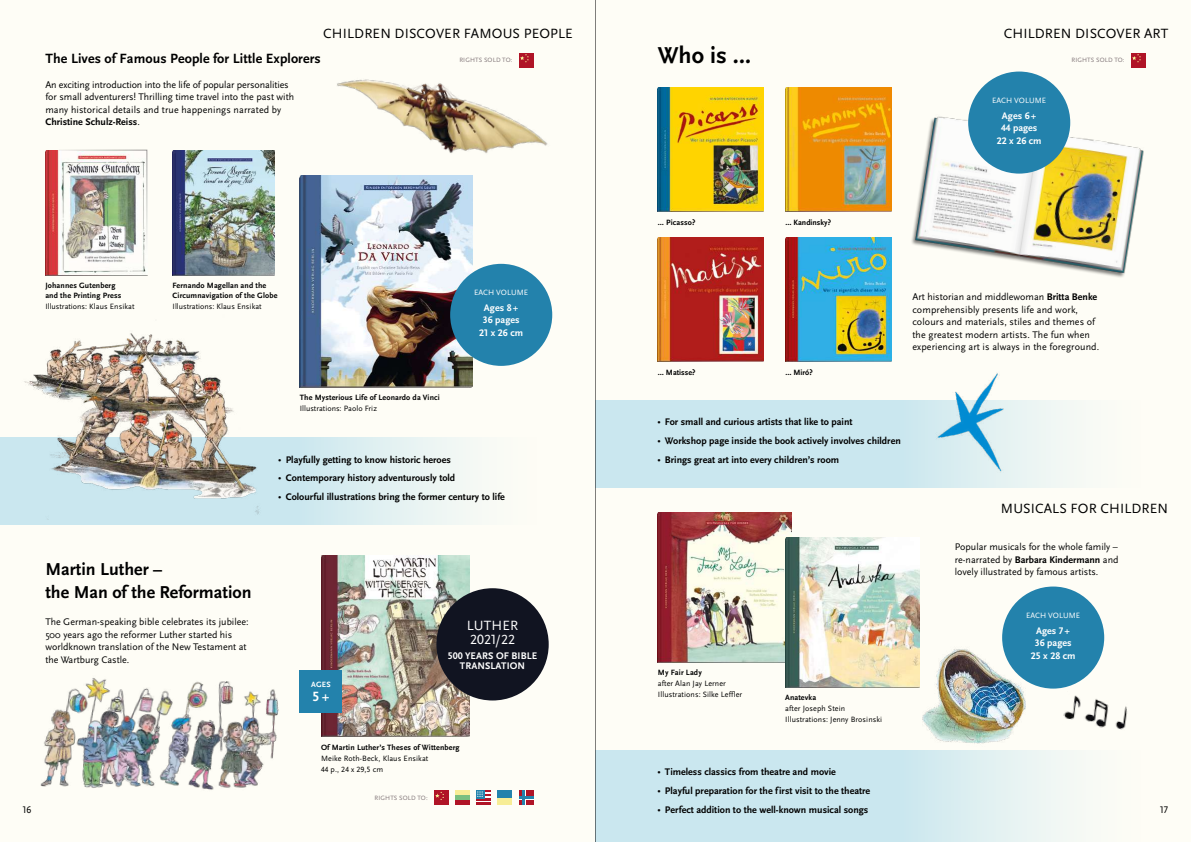
<style>
.page{position:relative;width:1191px;height:842px;background:#fefdf6}
.page>*{position:absolute;margin:0;border:0;box-sizing:border-box;transform-origin:0 0}
.t1{font:700 24px "Scala Sans Pro";color:#000}
.t2{font:700 18px/23px "Scala Sans Pro";color:#000}
.t3{font:14px "Scala Sans Pro";letter-spacing:.01em;color:#000}
.t4{font:700 14px "Scala Sans Pro";letter-spacing:.005em;color:#000}
.t5{font:14px/14px "Scala Sans Pro";letter-spacing:.01em;color:#fff}
.t6{font:700 14px "Scala Sans Pro";color:#fff}
.t7{font:10px/12.5px "Scala Sans Pro";color:#000}
.t8{font:700 10px "Scala Sans Pro";color:#000}
.t9{font:700 10px/12.5px "Scala Sans Pro";color:#fff;text-align:center}
.t10{font:700 8px/10.9px "Scala Sans Pro";letter-spacing:.015em;color:#000}
.t11{font:8px/11px "Scala Sans Pro";letter-spacing:.01em;color:#000}
.t12{font:8px "Scala Sans Pro";letter-spacing:.01em;color:#fff}
.t13{font:700 8px "Scala Sans Pro";color:#fff}
.t14{font:6.5px "Scala Sans Pro";letter-spacing:.015em;color:#827679}
.s1{font-weight:700}
.s2{font-size:7.5px}
</style>
<div class="page">
<div style="left:519px;top:790px;width:14px;height:15px;background:#b01427"></div>
<svg style="left:0;top:438px;width:466px;height:87px;background:#d9edf0"></svg>
<svg style="left:596px;top:400px;width:474px;height:88px;background:#cfe9ef"></svg>
<img style="left:45px;top:150px;width:101px;height:125px">
<img style="left:58px;top:150px;width:89px;height:118px">
<img style="left:173px;top:150px;width:101px;height:125px">
<img style="left:911px;top:101px;width:233px;height:177px">
<img style="left:658px;top:513px;width:134px;height:149px">
<img style="left:785px;top:537px;width:134px;height:150px">
<img style="left:1063px;top:695px;width:64px;height:35px">
<img style="left:910px;top:635px;width:151px;height:109px">
<img style="left:658px;top:88px;width:105px;height:124px">
<img style="left:785px;top:238px;width:106px;height:124px">
<img style="left:658px;top:238px;width:105px;height:124px">
<img style="left:321px;top:555px;width:148px;height:181px">
<img style="left:40px;top:678px;width:239px;height:112px">
<img style="left:18px;top:333px;width:252px;height:186px">
<img style="left:300px;top:175px;width:172px;height:213px">
<img style="left:337px;top:67px;width:211px;height:86px">
<div style="left:450px;top:264px;width:102px;height:102px;background:#2382ac;border-radius:50%"></div>
<div style="left:436px;top:588px;width:113px;height:112px;background:#111421;border-radius:50%"></div>
<div style="left:968px;top:72px;width:102px;height:102px;background:#2382ac;border-radius:50%"></div>
<img style="left:785px;top:88px;width:106px;height:124px">
<svg style="left:596px;top:750px;width:474px;height:92px;background:#d1eaef"></svg>
<div style="left:300px;top:670px;width:42px;height:43px;background:#2382ac"></div>
<div style="left:1002px;top:586px;width:102px;height:103px;background:#2382ac;border-radius:50%"></div>
<img style="left:922px;top:373px;width:101px;height:107px">
<div style="left:434px;top:790px;width:14px;height:15px;background:#b01427"></div>
<svg style="left:435px;top:791px;width:9px;height:9px"></svg>
<div style="left:498px;top:798px;width:14px;height:7px;background:#f7ed96"></div>
<div style="left:498px;top:790px;width:14px;height:8px;background:#2382ac"></div>
<hr style="left:476px;top:790px;width:15px;height:3px;background:#b01427">
<hr style="left:522px;top:790px;width:4px;height:15px;background:#fff">
<hr style="left:519px;top:796px;width:14px;height:4px;background:#fff">
<hr style="left:519px;top:796px;width:14px;height:3px;background:#2382ac">
<div style="left:455px;top:790px;width:14px;height:5px;background:#f7ed96"></div>
<div style="left:455px;top:795px;width:14px;height:5px;background:#7abf80"></div>
<div style="left:455px;top:800px;width:14px;height:5px;background:#b01427"></div>
<hr style="left:522px;top:790px;width:3px;height:15px;background:#2382ac">
<div style="left:476px;top:790px;width:8px;height:9px;background:#2382ac"></div>
<svg style="left:476px;top:791px;width:15px;height:14px"></svg>
<div style="left:519px;top:53px;width:14px;height:14px;background:#b01427"></div>
<svg style="left:520px;top:54px;width:9px;height:9px"></svg>
<div style="left:1131px;top:53px;width:14px;height:14px;background:#b01427"></div>
<svg style="left:1132px;top:54px;width:8px;height:9px"></svg>
<hr style="left:595px;top:0;width:1px;height:842px;background:#000">
<h3 class="t3" style="left:323px;top:25px;width:251px">CHILDREN DISCOVER FAMOUS PEOPLE</h3>
<h3 class="t3" style="left:1004px;top:25px;width:166px">CHILDREN DISCOVER ART</h3>
<h3 class="t4" style="left:45px;top:50px;width:277px">The Lives of Famous People for Little Explorers</h3>
<p class="t7" style="left:45px;top:78px;width:250px">An exciting introduction into the life of popular personalities for small adventurers! Thrilling time travel into the past with many historical details and true happenings narrated by <span class="s1">Christine Schulz-Reiss</span>.</p>
<h1 class="t1" style="left:658px;top:41px;width:95px">Who is …</h1>
<p class="t14" style="left:459px;top:57px;width:55px">RIGHTS SOLD TO:</p>
<p class="t14" style="left:1071px;top:57px;width:55px">RIGHTS SOLD TO:</p>
<p class="t12" style="left:992px;top:96px;width:56px">EACH VOLUME</p>
<p class="t9" style="left:996px;top:109px;width:46px">Ages 6+<br>44 pages<br>22 x 26 cm</p>
<p class="t10" style="left:45px;top:280px;width:77px">Johannes Gutenberg and the Printing Press</p>
<p class="t11" style="left:45px;top:301px;width:91px">Illustrations: Klaus Ensikat</p>
<p class="t10" style="left:173px;top:280px;width:106px">Fernando Magellan and the<br>Circumnavigation of the Globe</p>
<p class="t11" style="left:173px;top:301px;width:91px">Illustrations: Klaus Ensikat</p>
<p class="t10" style="left:300px;top:392px;width:141px">The Mysterious Life of Leonardo da Vinci</p>
<p class="t11" style="left:300px;top:403px;width:79px">Illustrations: Paolo Friz</p>
<p class="t12" style="left:474px;top:288px;width:56px">EACH VOLUME</p>
<p class="t9" style="left:479px;top:301px;width:45px">Ages 8+<br>36 pages<br>21 x 26 cm</p>
<p class="t10" style="left:658px;top:217px;width:39px">… Picasso?</p>
<p class="t10" style="left:785px;top:217px;width:47px">… Kandinsky?</p>
<p class="t10" style="left:658px;top:367px;width:39px">… Matisse?</p>
<p class="t10" style="left:785px;top:367px;width:29px">… Miró?</p>
<p class="t7" style="left:912px;top:291px;width:188px">Art historian and middlewoman <span class="s1">Britta Benke </span>comprehensibly presents life and work, colours and materials, stiles and themes of the greatest modern artists. The fun when experiencing art is always in the foreground.</p>
<h2 class="t2" style="left:45px;top:558px;width:208px">Martin Luther –<br>the Man of the Reformation</h2>
<p class="t7" style="left:45px;top:616px;width:205px">The German-speaking bible celebrates its jubilee:<br>500 years ago the reformer Luther started his worldknown translation of the New Testament at the Wartburg Castle.</p>
<p class="t8" style="left:279px;top:454px;width:174px"><span class="s2">•</span> Playfully getting to know historic heroes</p>
<p class="t8" style="left:279px;top:472px;width:178px"><span class="s2">•</span> Contemporary history adventurously told</p>
<p class="t8" style="left:279px;top:491px;width:228px"><span class="s2">•</span> Colourful illustrations bring the former century to life</p>
<p class="t13" style="left:311px;top:680px;width:21px">AGES</p>
<h3 class="t6" style="left:312px;top:689px;width:18px">5+</h3>
<h3 class="t5" style="left:467px;top:618px;width:53px">LUTHER<br>2021/22</h3>
<p class="t9" style="left:448px;top:651px;width:91px;line-height:10px">500 YEARS OF BIBLE<br>TRANSLATION</p>
<p class="t8" style="left:658px;top:416px;width:196px"><span class="s2">•</span> For small and curious artists that like to paint</p>
<p class="t8" style="left:658px;top:435px;width:244px"><span class="s2">•</span> Workshop page inside the book actively involves children</p>
<p class="t8" style="left:658px;top:454px;width:183px"><span class="s2">•</span> Brings great art into every children’s room</p>
<p class="t10" style="left:658px;top:667px;width:45px">My Fair Lady</p>
<p class="t11" style="left:658px;top:678px;width:86px">after Alan Jay Lerner<br>Illustrations: Silke Leffler</p>
<p class="t10" style="left:785px;top:692px;width:32px">Anatevka</p>
<p class="t11" style="left:785px;top:703px;width:98px">after Joseph Stein<br>Illustrations: Jenny Brosinski</p>
<h3 class="t3" style="left:1001px;top:500px;width:169px">MUSICALS FOR CHILDREN</h3>
<p class="t7" style="left:954px;top:541px;width:165px;text-align:justify">Popular musicals for the whole family – re-narrated by <span class="s1">Barbara Kindermann</span> and lovely illustrated by famous artists.</p>
<p class="t12" style="left:1026px;top:611px;width:56px">EACH VOLUME</p>
<p class="t9" style="left:1030px;top:624px;width:46px">Ages 7+<br>36 pages<br>25 x 28 cm</p>
<p class="t10" style="left:321px;top:742px;width:140px">Of Martin Luther’s Theses of Wittenberg</p>
<p class="t11" style="left:321px;top:753px;width:109px">Meike Roth-Beck, Klaus Ensikat<br>44 p., 24 x 29,5 cm</p>
<p class="t8" style="left:658px;top:766px;width:180px"><span class="s2">•</span> Timeless classics from theatre and movie</p>
<p class="t8" style="left:658px;top:785px;width:214px"><span class="s2">•</span> Playful preparation for the first visit to the theatre</p>
<p class="t8" style="left:658px;top:804px;width:212px"><span class="s2">•</span> Perfect addition to the well-known musical songs</p>
<p class="t14" style="left:374px;top:794px;width:55px">RIGHTS SOLD TO:</p>
<p class="t7" style="left:23px;top:803px;width:10px">16</p>
<p class="t7" style="left:1160px;top:803px;width:10px">17</p>
</div>
